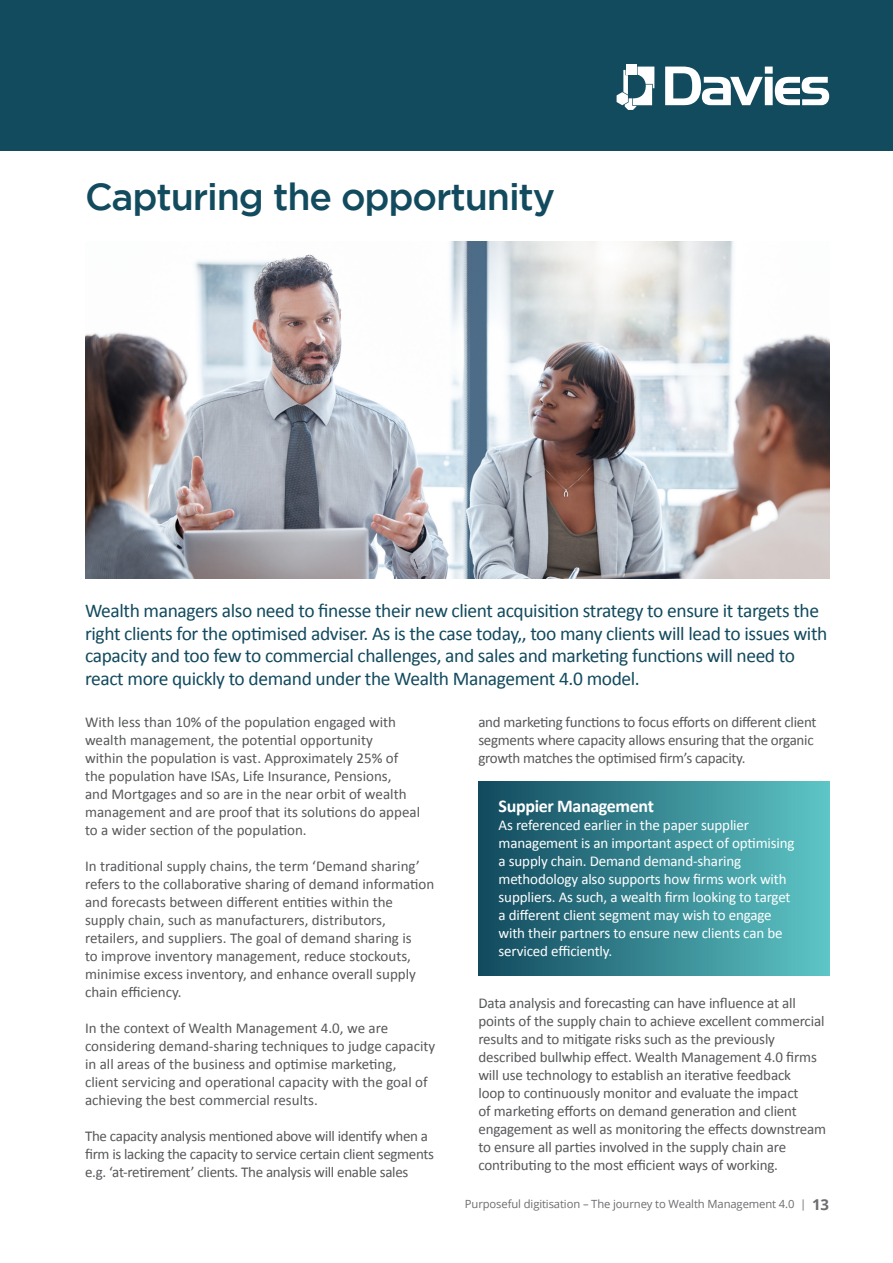
<style>
.page{position:relative;width:893px;height:1263px;background:#fff}
.page>*{position:absolute;margin:0;border:0;box-sizing:border-box;transform-origin:0 0}
.t1{font:500 37.5px "Gotham";letter-spacing:-.03em;color:#124a5e}
.t2{font:19.5px/22.5px "Calibri";letter-spacing:-.02em;color:#124a5e}
.t3{font:700 18px "Calibri";letter-spacing:-.02em;color:#fff}
.t4{font:15px/18px "Calibri";letter-spacing:-.01em;color:#57585a}
.t5{font:15px/18px "Calibri";letter-spacing:-.01em;color:#fff}
.t6{font:11.25px "Open Sans";letter-spacing:-.01em;color:#6c6d70}
.s1{font-weight:700;font-size:15px}
</style>
<div class="page">
<div style="left:0;top:0;width:893px;height:151px;background:#124a5e"></div>
<svg style="left:665px;top:67px;width:164px;height:38px"></svg>
<svg style="left:617px;top:67px;width:37px;height:43px"></svg>
<div style="left:626px;top:64px;width:11px;height:10px;background:#fff"></div>
<div style="left:478px;top:781px;width:351px;height:195px;background:linear-gradient(to right,#11495e,#5ec6c6)"></div>
<img style="left:85px;top:242px;width:744px;height:337px">
<p class="t1" style="left:85px;top:176px;width:472px">Capturing the opportunity</p>
<p class="t2" style="left:85px;top:600px;width:744px">Wealth managers also need to finesse their new client acquisition strategy to ensure it targets the right clients for the optimised adviser. As is the case today,, too many clients will lead to issues with capacity and too few to commercial challenges, and sales and marketing functions will need to react more quickly to demand under the Wealth Management 4.0 model.</p>
<p class="t4" style="left:85px;top:713px;width:337px">With less than 10% of the population engaged with wealth management, the potential opportunity<br>within the population is vast. Approximately 25% of the population have ISAs, Life Insurance, Pensions,<br>and Mortgages and so are in the near orbit of wealth management and are proof that its solutions do appeal to a wider section of the population.</p>
<p class="t4" style="left:85px;top:857px;width:351px">In traditional supply chains, the term ‘Demand sharing’ refers to the collaborative sharing of demand information and forecasts between different entities within the supply chain, such as manufacturers, distributors, retailers, and suppliers. The goal of demand sharing is<br>to improve inventory management, reduce stockouts, minimise excess inventory, and enhance overall supply chain efficiency.</p>
<p class="t4" style="left:85px;top:1019px;width:352px">In the context of Wealth Management 4.0, we are considering demand-sharing techniques to judge capacity in all areas of the business and optimise marketing,<br>client servicing and operational capacity with the goal of achieving the best commercial results.</p>
<p class="t4" style="left:85px;top:1127px;width:351px">The capacity analysis mentioned above will identify when a firm is lacking the capacity to service certain client segments e.g. ‘at-retirement’ clients. The analysis will enable sales</p>
<p class="t4" style="left:478px;top:713px;width:340px">and marketing functions to focus efforts on different client segments where capacity allows ensuring that the organic growth matches the optimised firm’s capacity.</p>
<p class="t3" style="left:499px;top:794px;width:157px">Suppier Management</p>
<p class="t5" style="left:499px;top:816px;width:298px">As referenced earlier in the paper supplier management is an important aspect of optimising a supply chain. Demand demand-sharing methodology also supports how firms work with suppliers. As such, a wealth firm looking to target a different client segment may wish to engage with their partners to ensure new clients can be serviced efficiently.</p>
<p class="t4" style="left:478px;top:994px;width:349px">Data analysis and forecasting can have influence at all points of the supply chain to achieve excellent commercial results and to mitigate risks such as the previously described bullwhip effect. Wealth Management 4.0 firms will use technology to establish an iterative feedback<br>loop to continuously monitor and evaluate the impact<br>of marketing efforts on demand generation and client engagement as well as monitoring the effects downstream to ensure all parties involved in the supply chain are contributing to the most efficient ways of working.</p>
<p class="t6" style="left:465px;top:1196px;width:366px">Purposeful digitisation – The journey to Wealth Management 4.0 | <span class="s1">13</span></p>
</div>
